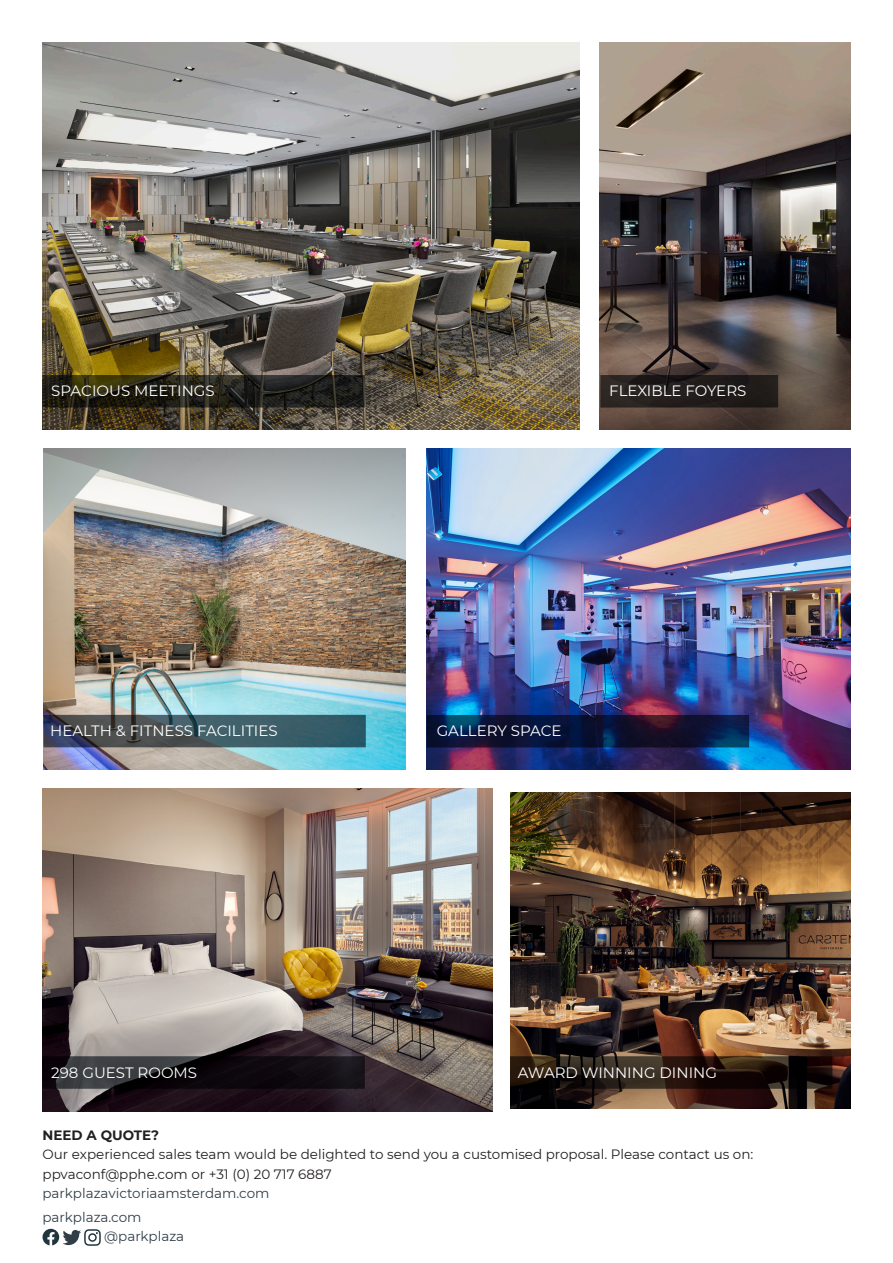
<style>
.page{position:relative;width:893px;height:1263px;background:#fff}
.page>*{position:absolute;margin:0;border:0;box-sizing:border-box;transform-origin:0 0}
.t1{font:15px "Montserrat";color:#fff}
.t2{font:13.5px/19.5px "Montserrat";color:#231f20}
.t3{font:13.5px "Montserrat";color:#313e48}
.t4{font:700 13.5px "Montserrat";color:#231f20}
</style>
<div class="page">
<svg style="left:43px;top:1229px;width:58px;height:17px"></svg>
<img style="left:427px;top:448px;width:423px;height:321px">
<img style="left:510px;top:792px;width:340px;height:317px">
<img style="left:600px;top:43px;width:250px;height:387px">
<img style="left:43px;top:43px;width:537px;height:387px">
<img style="left:43px;top:788px;width:450px;height:323px">
<svg style="left:510px;top:1056px;width:322px;height:33px;background:#241811"></svg>
<svg style="left:43px;top:375px;width:322px;height:32px;background:#232218"></svg>
<svg style="left:600px;top:375px;width:178px;height:32px;background:#221e1c"></svg>
<svg style="left:427px;top:715px;width:322px;height:32px;background:#0c1739"></svg>
<svg style="left:43px;top:1056px;width:322px;height:33px;background:#1b191d"></svg>
<img style="left:43px;top:448px;width:363px;height:322px">
<svg style="left:43px;top:715px;width:323px;height:32px;background:#3e545d"></svg>
<p class="t1" style="left:51px;top:381px;width:165px">SPACIOUS MEETINGS</p>
<p class="t1" style="left:609px;top:381px;width:139px">FLEXIBLE FOYERS</p>
<p class="t1" style="left:50px;top:721px;width:229px">HEALTH &amp; FITNESS FACILITIES</p>
<p class="t1" style="left:51px;top:1062px;width:147px">298 GUEST ROOMS</p>
<p class="t1" style="left:437px;top:720px;width:126px">GALLERY SPACE</p>
<p class="t1" style="left:518px;top:1062px;width:201px">AWARD WINNING DINING</p>
<p class="t4" style="left:43px;top:1125px;width:118px">NEED A QUOTE?</p>
<p class="t2" style="left:43px;top:1144px;width:712px">Our experienced sales team would be delighted to send you a customised proposal. Please contact us on: ppvaconf@pphe.com or +31 (0) 20 717 6887</p>
<p class="t3" style="left:43px;top:1184px;width:228px">parkplazavictoriaamsterdam.com</p>
<p class="t3" style="left:43px;top:1208px;width:100px">parkplaza.com</p>
<p class="t3" style="left:104px;top:1227px;width:81px">@parkplaza</p>
</div>
